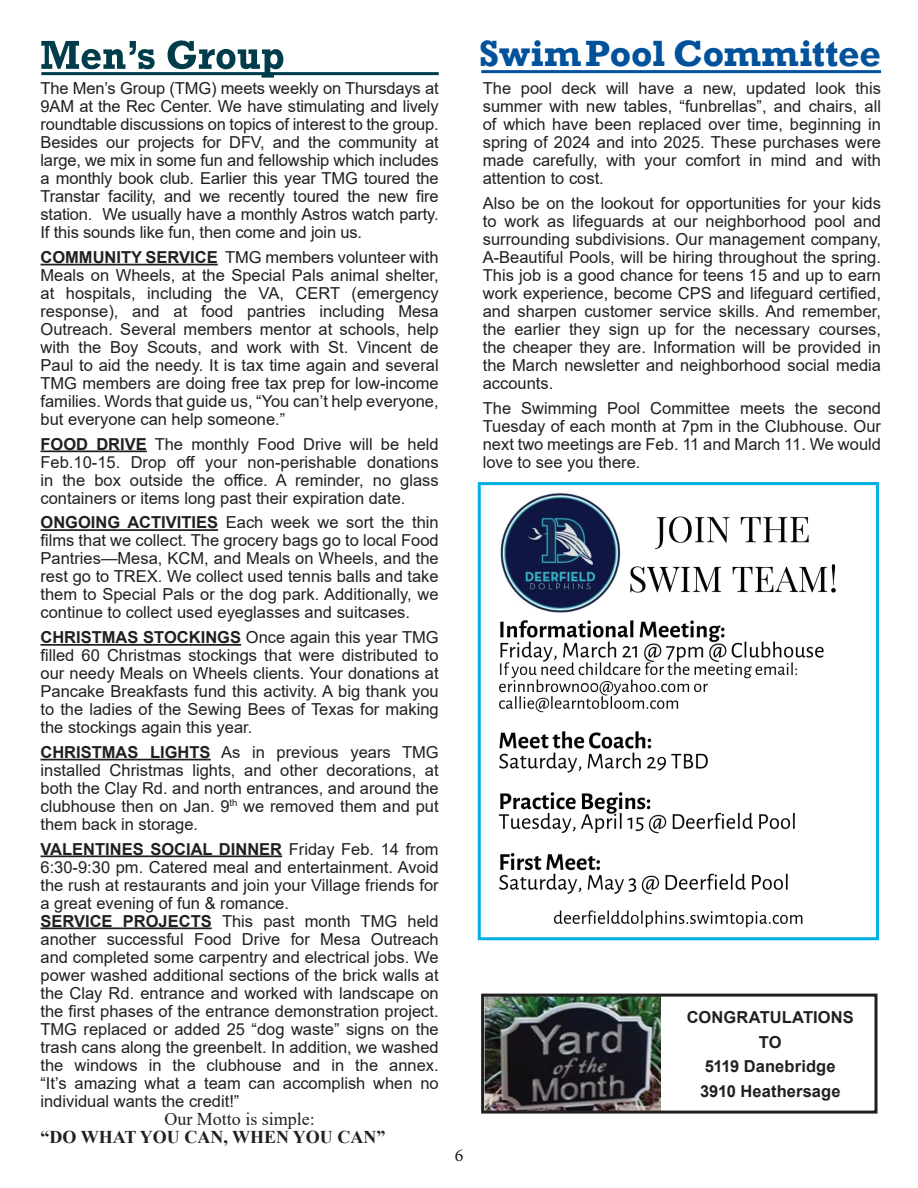
<style>
.page{position:relative;width:918px;height:1188px;background:#fff}
.page>*{position:absolute;margin:0;border:0;box-sizing:border-box;transform-origin:0 0}
.t1{font:700 37.5px "Rockwell";color:#01519b}
.t2{font:700 18px "Times New Roman";color:#231f20}
.t3{font:18px "Times New Roman";color:#231f20}
.t4{font:18px "Minion Pro";color:#231f20}
.t5{font:16.5px/18px "Arial";color:#231f20;text-align:justify}
.t6{font:700 16.5px/24.8px "Arial";letter-spacing:.005em;color:#231f20;text-align:center}
.s1{font-weight:700}
</style>
<div class="page">
<hr style="left:41px;top:72px;width:398px;height:3px;background:#013c4b">
<svg style="left:41px;top:41px;width:242px;height:37px"></svg>
<hr style="left:40px;top:264px;width:178px;height:1px;background:#231f20">
<hr style="left:40px;top:450px;width:107px;height:2px;background:#231f20">
<hr style="left:40px;top:529px;width:178px;height:2px;background:#231f20">
<hr style="left:40px;top:644px;width:201px;height:2px;background:#231f20">
<hr style="left:40px;top:759px;width:171px;height:1px;background:#231f20">
<hr style="left:40px;top:855px;width:242px;height:2px;background:#231f20">
<hr style="left:40px;top:927px;width:172px;height:2px;background:#231f20">
<hr style="left:481px;top:70px;width:400px;height:3px;background:#01519b">
<img style="left:498px;top:493px;width:338px;height:435px">
<div style="left:478px;top:482px;width:401px;height:458px;border:3px solid #00b0e3"></div>
<img style="left:485px;top:998px;width:176px;height:112px">
<div style="left:481px;top:994px;width:397px;height:120px;border:3px solid #231f20"></div>
<p class="t5" style="left:40px;top:79px;width:400px">The Men’s Group (TMG) meets weekly on Thursdays at 9AM at the Rec Center. We have stimulating and lively roundtable discussions on topics of interest to the group.<br>Besides our projects for DFV, and the community at large, we mix in some fun and fellowship which includes a monthly book club. Earlier this year TMG toured the Transtar facility, and we recently toured the new fire station. We usually have a monthly Astros watch party.<br>If this sounds like fun, then come and join us.</p>
<p class="t5" style="left:40px;top:248px;width:400px"><span class="s1">COMMUNITY SERVICE</span> TMG members volunteer with Meals on Wheels, at the Special Pals animal shelter, at hospitals, including the VA, CERT (emergency response), and at food pantries including Mesa Outreach. Several members mentor at schools, help with the Boy Scouts, and work with St. Vincent de Paul to aid the needy. It is tax time again and several TMG members are doing free tax prep for low-income families. Words that guide us, “You can’t help everyone, but everyone can help someone.”</p>
<p class="t5" style="left:40px;top:435px;width:400px"><span class="s1">FOOD DRIVE</span> The monthly Food Drive will be held Feb.10-15. Drop off your non-perishable donations in the box outside the office. A reminder, no glass containers or items long past their expiration date.</p>
<p class="t5" style="left:40px;top:513px;width:400px"><span class="s1">ONGOING ACTIVITIES</span> Each week we sort the thin films that we collect. The grocery bags go to local Food Pantries—Mesa, KCM, and Meals on Wheels, and the rest go to TREX. We collect used tennis balls and take them to Special Pals or the dog park. Additionally, we continue to collect used eyeglasses and suitcases.</p>
<p class="t5" style="left:40px;top:628px;width:400px"><span class="s1">CHRISTMAS STOCKINGS</span> Once again this year TMG filled 60 Christmas stockings that were distributed to our needy Meals on Wheels clients. Your donations at Pancake Breakfasts fund this activity. A big thank you to the ladies of the Sewing Bees of Texas for making the stockings again this year.</p>
<p class="t5" style="left:40px;top:743px;width:400px"><span class="s1">CHRISTMAS LIGHTS</span> As in previous years TMG installed Christmas lights, and other decorations, at both the Clay Rd. and north entrances, and around the clubhouse then on Jan. 9<sup>th</sup> we removed them and put them back in storage.</p>
<p class="t5" style="left:40px;top:840px;width:400px;text-align:left"><span class="s1">VALENTINES SOCIAL DINNER</span> Friday Feb. 14 from 6:30-9:30 pm. Catered meal and entertainment. Avoid the rush at restaurants and join your Village friends for a great evening of fun &amp; romance.<br><span class="s1">SERVICE PROJECTS</span> This past month TMG held another successful Food Drive for Mesa Outreach and completed some carpentry and electrical jobs. We power washed additional sections of the brick walls at the Clay Rd. entrance and worked with landscape on the first phases of the entrance demonstration project.<br>TMG replaced or added 25 “dog waste” signs on the trash cans along the greenbelt. In addition, we washed the windows in the clubhouse and in the annex. “It’s amazing what a team can accomplish when no individual wants the credit!”</p>
<p class="t3" style="left:164px;top:1106px;width:152px">Our Motto is simple:</p>
<p class="t2" style="left:40px;top:1124px;width:346px">“DO WHAT YOU CAN, WHEN YOU CAN”</p>
<p class="t4" style="left:455px;top:1143px;width:10px">6</p>
<h1 class="t1" style="left:479px;top:31px;width:403px">Swim Pool Committee</h1>
<p class="t5" style="left:483px;top:79px;width:400px">The pool deck will have a new, updated look this summer with new tables, “funbrellas”, and chairs, all of which have been replaced over time, beginning in spring of 2024 and into 2025. These purchases were made carefully, with your comfort in mind and with attention to cost.</p>
<p class="t5" style="left:483px;top:194px;width:400px">Also be on the lookout for opportunities for your kids to work as lifeguards at our neighborhood pool and surrounding subdivisions. Our management company, A-Beautiful Pools, will be hiring throughout the spring.<br>This job is a good chance for teens 15 and up to earn work experience, become CPS and lifeguard certified, and sharpen customer service skills. And remember, the earlier they sign up for the necessary courses, the cheaper they are. Information will be provided in the March newsletter and neighborhood social media accounts.</p>
<p class="t5" style="left:483px;top:399px;width:400px">The Swimming Pool Committee meets the second Tuesday of each month at 7pm in the Clubhouse. Our next two meetings are Feb. 11 and March 11. We would love to see you there.</p>
<p class="t6" style="left:687px;top:1005px;width:168px">CONGRATULATIONS<br>TO<br>5119 Danebridge<br>3910 Heathersage</p>
</div>
